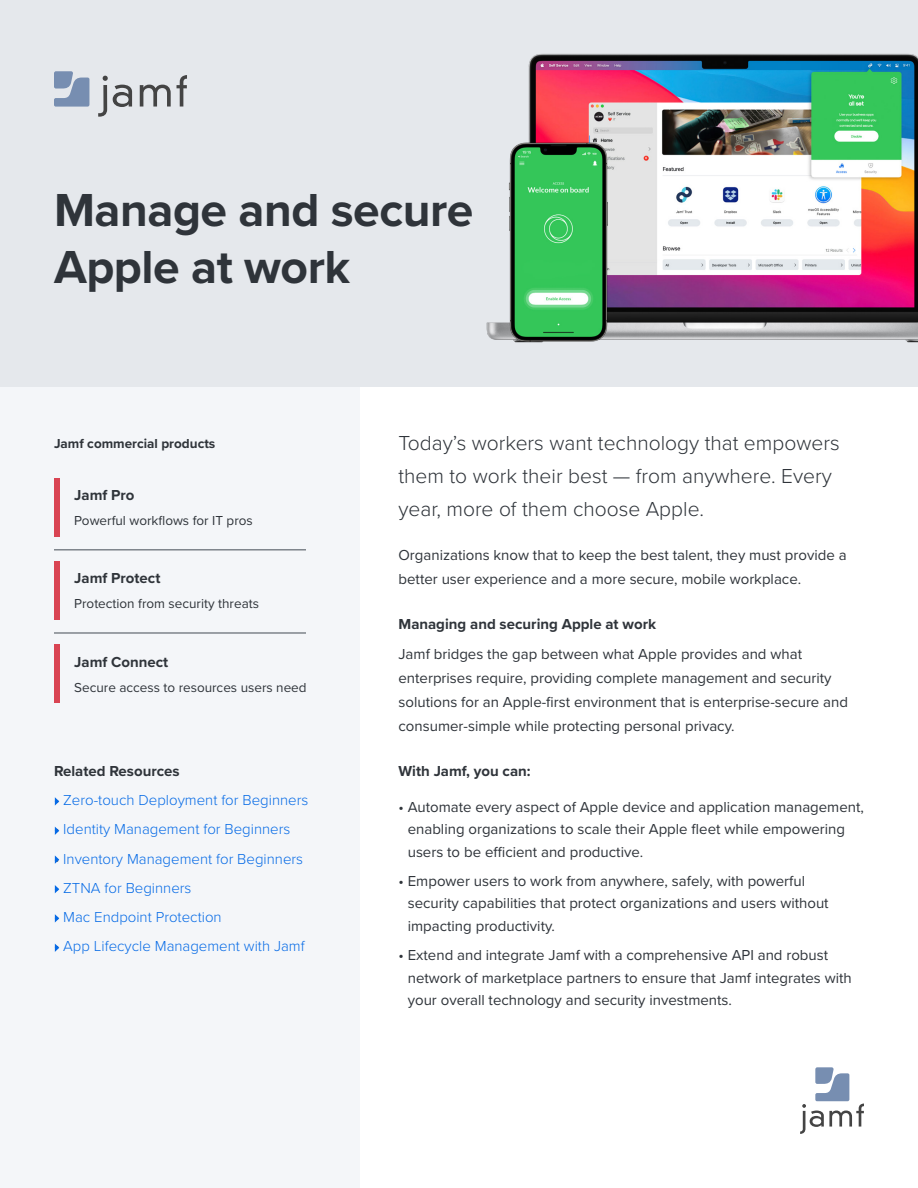
<style>
.page{position:relative;width:918px;height:1188px;background:#fff}
.page>*{position:absolute;margin:0;border:0;box-sizing:border-box;transform-origin:0 0}
.t1{font:700 48px/57px "Proxima Nova";letter-spacing:-.01em;color:#2f343a}
.t2{font:300 21px/33px "Proxima Nova";color:#2f343a}
.t3{font:15px/22.5px "Proxima Nova";color:#2f343a}
.t4{font:300 15px "Proxima Nova";color:#056ae6}
.t5{font:700 15px "Proxima Nova";color:#2f343a}
.t6{font:13.5px "Proxima Nova";color:#2f343a}
.t7{font:700 13.5px "Proxima Nova";color:#2f343a}
.s1{color:#2f343a}
</style>
<div class="page">
<div style="left:0;top:367px;width:360px;height:821px;background:#f4f6f9"></div>
<div style="left:0;top:0;width:918px;height:387px;background:#e5e8ec"></div>
<img style="left:486px;top:53px;width:432px;height:290px">
<svg style="left:800px;top:1067px;width:64px;height:67px"></svg>
<svg style="left:140px;top:85px;width:31px;height:22px"></svg>
<svg style="left:177px;top:75px;width:10px;height:32px"></svg>
<svg style="left:98px;top:76px;width:34px;height:41px"></svg>
<svg style="left:54px;top:71px;width:35px;height:36px"></svg>
<svg style="left:55px;top:797px;width:4px;height:9px"></svg>
<svg style="left:55px;top:827px;width:4px;height:8px"></svg>
<svg style="left:55px;top:855px;width:4px;height:9px"></svg>
<svg style="left:55px;top:885px;width:4px;height:8px"></svg>
<svg style="left:55px;top:914px;width:4px;height:9px"></svg>
<svg style="left:55px;top:944px;width:4px;height:8px"></svg>
<div style="left:54px;top:478px;width:5px;height:59px;background:#d94453"></div>
<div style="left:54px;top:561px;width:5px;height:59px;background:#d94453"></div>
<div style="left:54px;top:645px;width:5px;height:58px;background:#d94453"></div>
<hr style="left:54px;top:550px;width:252px;height:1px;background:#434a54">
<hr style="left:54px;top:633px;width:252px;height:1px;background:#434a54">
<img style="left:507px;top:142px;width:104px;height:201px">
<p class="t1" style="left:54px;top:180px;width:421px">Manage and secure<br>Apple at work</p>
<p class="t7" style="left:54px;top:433px;width:163px">Jamf commercial products</p>
<p class="t5" style="left:74px;top:483px;width:62px">Jamf Pro</p>
<p class="t6" style="left:74px;top:510px;width:180px">Powerful workflows for IT pros</p>
<p class="t5" style="left:74px;top:567px;width:88px">Jamf Protect</p>
<p class="t6" style="left:74px;top:593px;width:186px">Protection from security threats</p>
<p class="t5" style="left:74px;top:651px;width:96px">Jamf Connect</p>
<p class="t6" style="left:74px;top:677px;width:234px">Secure access to resources users need</p>
<p class="t5" style="left:54px;top:760px;width:127px">Related Resources</p>
<p class="t4" style="left:54px;top:789px;width:256px"><span class="s1">•</span> Zero-touch Deployment for Beginners</p>
<p class="t4" style="left:54px;top:818px;width:238px"><span class="s1">•</span> Identity Management for Beginners</p>
<p class="t4" style="left:54px;top:847px;width:251px"><span class="s1">•</span> Inventory Management for Beginners</p>
<p class="t4" style="left:54px;top:877px;width:139px">• ZTNA for Beginners</p>
<p class="t4" style="left:54px;top:906px;width:169px"><span class="s1">•</span> Mac Endpoint Protection</p>
<p class="t4" style="left:54px;top:935px;width:252px"><span class="s1">•</span> App Lifecycle Management with Jamf</p>
<p class="t2" style="left:399px;top:425px;width:443px">Today’s workers want technology that empowers them to work their best — from anywhere. Every year, more of them choose Apple.</p>
<p class="t3" style="left:399px;top:543px;width:450px;line-height:24px">Organizations know that to keep the best talent, they must provide a better user experience and a more secure, mobile workplace.</p>
<p class="t5" style="left:399px;top:612px;width:259px">Managing and securing Apple at work</p>
<p class="t3" style="left:399px;top:642px;width:451px;line-height:24px">Jamf bridges the gap between what Apple provides and what enterprises require, providing complete management and security solutions for an Apple-first environment that is enterprise-secure and consumer-simple while protecting personal privacy.</p>
<p class="t5" style="left:399px;top:759px;width:134px">With Jamf, you can:</p>
<p class="t3" style="left:408px;top:795px;width:458px;text-indent:-9px">• Automate every aspect of Apple device and application management, enabling organizations to scale their Apple fleet while empowering users to be efficient and productive.</p>
<p class="t3" style="left:408px;top:869px;width:422px;text-indent:-9px">• Empower users to work from anywhere, safely, with powerful security capabilities that protect organizations and users without impacting productivity.</p>
<p class="t3" style="left:408px;top:943px;width:446px;text-indent:-9px">• Extend and integrate Jamf with a comprehensive API and robust network of marketplace partners to ensure that Jamf integrates with your overall technology and security investments.</p>
</div>
